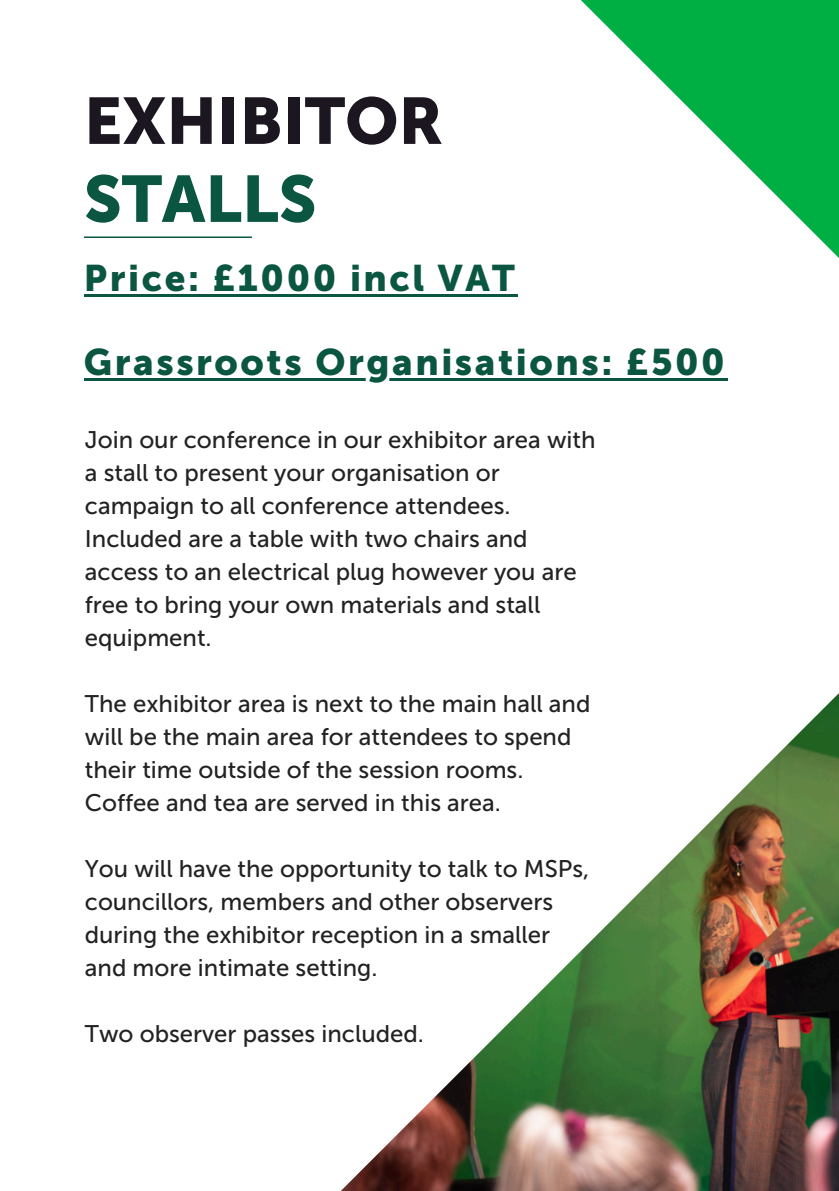
<style>
.page{position:relative;width:839px;height:1191px;background:#fff}
.page>*{position:absolute;margin:0;border:0;box-sizing:border-box;transform-origin:0 0}
.t1{font:65.2px/78px "Museo Sans 900";color:#1b161f}
.t2{font:36.8px "Museo Sans 900";letter-spacing:.07em;color:#0a5640}
.t3{font:24px/33px "Museo Sans 500";color:#222}
.s1{color:#0a5640}
</style>
<div class="page">
<svg style="left:581px;top:0;width:257px;height:257px"></svg>
<hr style="left:84px;top:237px;width:168px;height:1px;background:#0a5640">
<img style="left:341px;top:694px;width:497px;height:497px">
<hr style="left:84px;top:294px;width:433px;height:3px;background:#0a5640">
<hr style="left:84px;top:378px;width:643px;height:3px;background:#0a5640">
<p class="t1" style="left:84px;top:83px;width:361px">EXHIBITOR<br><span class="s1">STALLS</span></p>
<h2 class="t2" style="left:84px;top:256px;width:432px">Price: £1000 incl VAT</h2>
<h2 class="t2" style="left:84px;top:340px;width:642px">Grassroots Organisations: £500</h2>
<p class="t3" style="left:85px;top:424px;width:512px">Join our conference in our exhibitor area with a stall to present your organisation or campaign to all conference attendees.<br>Included are a table with two chairs and access to an electrical plug however you are free to bring your own materials and stall equipment.</p>
<p class="t3" style="left:85px;top:688px;width:507px">The exhibitor area is next to the main hall and will be the main area for attendees to spend their time outside of the session rooms.<br>Coffee and tea are served in this area.</p>
<p class="t3" style="left:85px;top:853px;width:506px">You will have the opportunity to talk to MSPs, councillors, members and other observers during the exhibitor reception in a smaller and more intimate setting.</p>
<p class="t3" style="left:85px;top:1018px;width:340px">Two observer passes included.</p>
</div>
